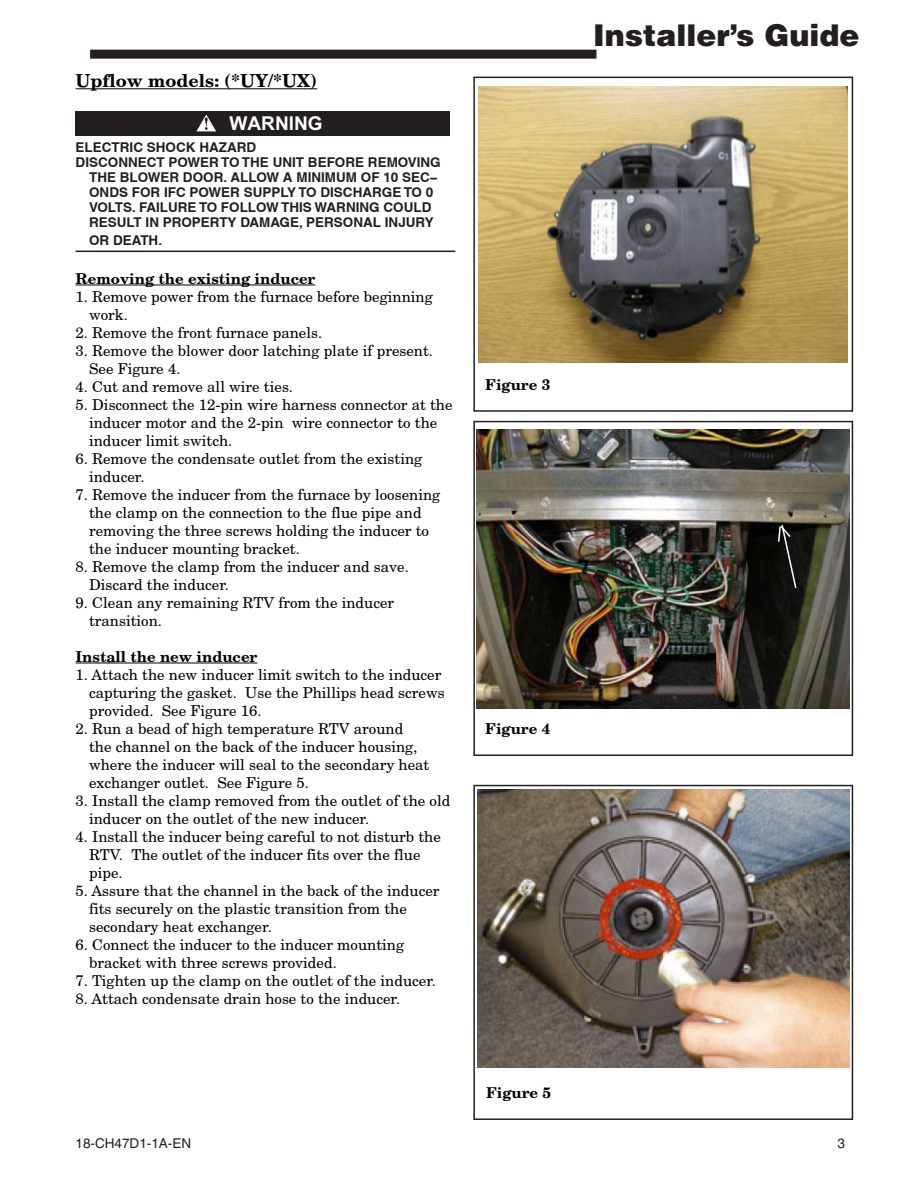
<style>
.page{position:relative;width:918px;height:1188px;background:#fff}
.page>*{position:absolute;margin:0;border:0;box-sizing:border-box;transform-origin:0 0}
.t1{font:900 30px "Helvetica";color:#231f20}
.t2{font:700 19.05px "Arial";color:#fff}
.t3{font:700 18px "New Century Schlbk";color:#000}
.t4{font:15px/18px "New Century Schlbk";color:#000}
.t5{font:700 15px "New Century Schlbk";color:#000}
.Warning_Copy{font:700 13.5px/15px "Helvetica";color:#231f20}
.t6{font:13.5px "Helvetica";color:#231f20}
</style>
<div class="page">
<div style="left:90px;top:50px;width:506px;height:9px;background:#231f20"></div>
<hr style="left:76px;top:88px;width:241px;height:1px;background:#000">
<hr style="left:76px;top:251px;width:379px;height:1px;background:#231f20">
<hr style="left:76px;top:285px;width:239px;height:1px;background:#000">
<hr style="left:76px;top:663px;width:181px;height:1px;background:#000">
<div style="left:76px;top:111px;width:374px;height:24px;background:#231f20"></div>
<img style="left:479px;top:86px;width:369px;height:277px">
<div style="left:473px;top:77px;width:380px;height:335px;border:2px solid #231f20"></div>
<img style="left:477px;top:789px;width:373px;height:279px">
<div style="left:473px;top:785px;width:380px;height:335px;border:2px solid #231f20"></div>
<img style="left:477px;top:429px;width:372px;height:279px">
<div style="left:473px;top:421px;width:380px;height:335px;border:2px solid #231f20"></div>
<svg style="left:777px;top:523px;width:21px;height:67px"></svg>
<p class="t3" style="left:76px;top:69px;width:243px">Upflow models: (*UY/*UX)</p>
<p class="t2" style="left:197px;top:112px;width:127px">▲ WARNING</p>
<p class="Warning_Copy" style="left:76px;top:139px;width:182px">ELECTRIC SHOCK HAZARD</p>
<p class="Warning_Copy" style="left:89px;top:154px;width:353px;text-indent:-14px">DISCONNECT POWER TO THE UNIT BEFORE REMOVING THE BLOWER DOOR. ALLOW A MINIMUM OF 10 SEC-ONDS FOR IFC POWER SUPPLY TO DISCHARGE TO 0<br>VOLTS. FAILURE TO FOLLOW THIS WARNING COULD RESULT IN PROPERTY DAMAGE, PERSONAL INJURY</p>
<p class="Warning_Copy" style="left:89px;top:232px;width:75px">OR DEATH.</p>
<p class="t5" style="left:76px;top:269px;width:241px">Removing the existing inducer</p>
<p class="t4" style="left:89px;top:287px;width:345px;text-indent:-14px">1. Remove power from the furnace before beginning work.</p>
<p class="t4" style="left:76px;top:323px;width:248px">2. Remove the front furnace panels.</p>
<p class="t4" style="left:89px;top:341px;width:346px;text-indent:-14px">3. Remove the blower door latching plate if present.<br>See Figure 4.</p>
<p class="t4" style="left:76px;top:377px;width:219px">4. Cut and remove all wire ties.</p>
<p class="t4" style="left:89px;top:395px;width:365px;text-indent:-14px">5. Disconnect the 12-pin wire harness connector at the inducer motor and the 2-pin wire connector to the inducer limit switch.</p>
<p class="t4" style="left:89px;top:449px;width:335px;text-indent:-14px">6. Remove the condensate outlet from the existing inducer.</p>
<p class="t4" style="left:89px;top:485px;width:353px;text-indent:-14px">7. Remove the inducer from the furnace by loosening the clamp on the connection to the flue pipe and removing the three screws holding the inducer to the inducer mounting bracket.</p>
<p class="t4" style="left:89px;top:557px;width:321px;text-indent:-14px">8. Remove the clamp from the inducer and save.<br>Discard the inducer.</p>
<p class="t4" style="left:89px;top:593px;width:307px;text-indent:-14px">9. Clean any remaining RTV from the inducer transition.</p>
<p class="t5" style="left:76px;top:647px;width:183px">Install the new inducer</p>
<p class="t4" style="left:89px;top:665px;width:357px;text-indent:-14px">1. Attach the new inducer limit switch to the inducer capturing the gasket. Use the Phillips head screws provided. See Figure 16.</p>
<p class="t4" style="left:89px;top:719px;width:342px;text-indent:-14px">2. Run a bead of high temperature RTV around the channel on the back of the inducer housing, where the inducer will seal to the secondary heat exchanger outlet. See Figure 5.</p>
<p class="t4" style="left:89px;top:791px;width:363px;text-indent:-14px">3. Install the clamp removed from the outlet of the old inducer on the outlet of the new inducer.</p>
<p class="t4" style="left:89px;top:827px;width:353px;text-indent:-14px">4. Install the inducer being careful to not disturb the<br>RTV. The outlet of the inducer fits over the flue pipe.</p>
<p class="t4" style="left:89px;top:881px;width:352px;text-indent:-14px">5. Assure that the channel in the back of the inducer fits securely on the plastic transition from the secondary heat exchanger.</p>
<p class="t4" style="left:89px;top:935px;width:317px;text-indent:-14px">6. Connect the inducer to the inducer mounting bracket with three screws provided.</p>
<p class="t4" style="left:76px;top:971px;width:362px">7. Tighten up the clamp on the outlet of the inducer.</p>
<p class="t4" style="left:76px;top:989px;width:326px">8. Attach condensate drain hose to the inducer.</p>
<p class="t5" style="left:485px;top:375px;width:67px">Figure 3</p>
<p class="t5" style="left:485px;top:719px;width:67px">Figure 4</p>
<p class="t5" style="left:486px;top:1083px;width:67px">Figure 5</p>
<h1 class="t1" style="left:593px;top:16px;width:268px">Installer’s Guide</h1>
<p class="t6" style="left:76px;top:1135px;width:117px">18-CH47D1-1A-EN</p>
<p class="t6" style="left:838px;top:1135px;width:9px">3</p>
</div>
